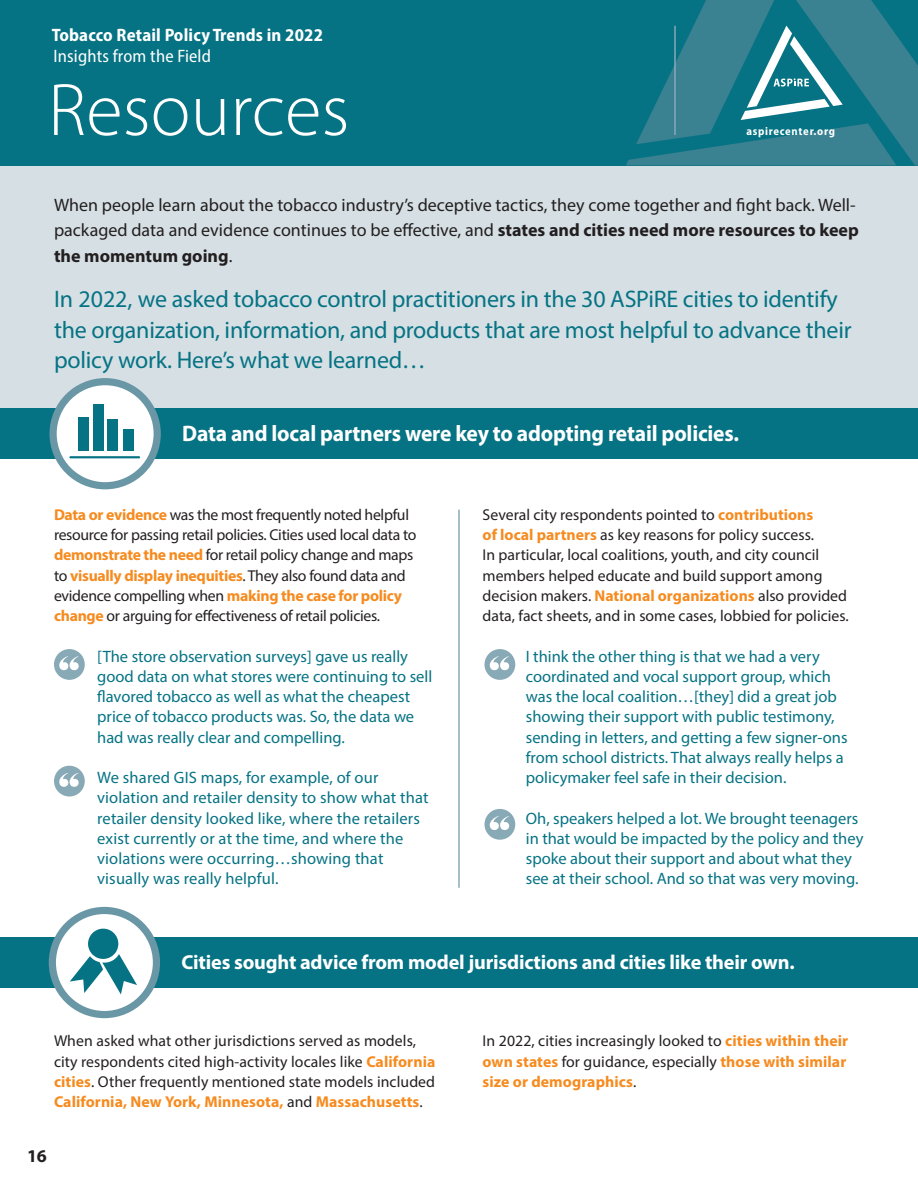
<style>
.page{position:relative;width:918px;height:1188px;background:#fff}
.page>*{position:absolute;margin:0;border:0;box-sizing:border-box;transform-origin:0 0}
.Brief_Head{font:300 75px "Myriad Pro";color:#fff}
.Key_Takeaway{font:24px/30.3px "Myriad Pro";letter-spacing:-.01em;color:#067384}
.Heading{font:700 22.5px "Myriad Pro";letter-spacing:-.01em;color:#fff;scale:.96 1}
.Heading-2{font:700 20.25px "Myriad Pro";letter-spacing:-.01em;color:#fff}
.Paragraph{font:18px/25.5px "Myriad Pro";color:#231f20}
.Brief_Head-2{font:700 semi-condensed 18px "Myriad Pro";letter-spacing:.01em;color:#fff}
.Brief_Head-3{font:semi-condensed 18px "Myriad Pro";letter-spacing:.01em;color:#fff}
.t1{font:700 18px "Myriad Pro";color:#231f20}
.t2{font:16.5px/20.2px "Myriad Pro";color:#067384}
.Paragraph-2{font:15.75px/20.2px "Myriad Pro";color:#231f20}
.Paragraph-3{font:15.75px/20.2px "Myriad Pro";letter-spacing:-.02em;color:#231f20}
.Paragraph-4{font:700 15.75px/20.2px "Myriad Pro";letter-spacing:.005em;color:#f68b1f;text-align:justify}
.t3{font:700 semi-condensed 11.55px "Myriad Pro";letter-spacing:.06em;color:#fff}
.s1{font-weight:700}
.s2{font-weight:700;color:#f68b1f}
.s3{font-weight:400;color:#231f20}
</style>
<div class="page">
<div style="left:0;top:145px;width:918px;height:269px;background:#d6e0e4"></div>
<div style="left:0;top:0;width:918px;height:165px;background:#067384"></div>
<svg style="left:626px;top:0;width:292px;height:165px"></svg>
<hr style="left:674px;top:26px;width:2px;height:109px;background:#88a9b6">
<div style="left:0;top:408px;width:918px;height:51px;background:#067384"></div>
<div style="left:485px;top:649px;width:30px;height:31px;background:#88a9b6;border-radius:50%"></div>
<svg style="left:490px;top:656px;width:19px;height:14px"></svg>
<div style="left:485px;top:809px;width:30px;height:31px;background:#88a9b6;border-radius:50%"></div>
<svg style="left:490px;top:816px;width:19px;height:14px"></svg>
<hr style="left:458px;top:510px;width:2px;height:378px;background:#88a9b6">
<div style="left:54px;top:649px;width:31px;height:31px;background:#88a9b6;border-radius:50%"></div>
<svg style="left:59px;top:656px;width:20px;height:14px"></svg>
<div style="left:54px;top:766px;width:31px;height:30px;background:#88a9b6;border-radius:50%"></div>
<svg style="left:59px;top:773px;width:20px;height:14px"></svg>
<div style="left:53px;top:382px;width:104px;height:104px;background:#fff;border-radius:50%"></div>
<div style="left:49px;top:378px;width:112px;height:111px;border:7px solid #6997a6;border-radius:50%"></div>
<hr style="left:69px;top:456px;width:71px;height:2px;background:#067384">
<div style="left:78px;top:417px;width:10px;height:34px;background:#067384"></div>
<div style="left:93px;top:404px;width:11px;height:47px;background:#067384"></div>
<div style="left:108px;top:419px;width:10px;height:32px;background:#067384"></div>
<div style="left:123px;top:429px;width:10px;height:22px;background:#067384"></div>
<div style="left:0;top:937px;width:917px;height:51px;background:#067384"></div>
<svg style="left:52px;top:910px;width:104px;height:105px"></svg>
<div style="left:49px;top:907px;width:111px;height:111px;border:7px solid #6997a6;border-radius:50%"></div>
<svg style="left:70px;top:929px;width:67px;height:66px"></svg>
<p class="Brief_Head-2" style="left:52px;top:23px;width:273px">Tobacco Retail Policy Trends in 2022</p>
<p class="Brief_Head-3" style="left:53px;top:45px;width:159px">Insights from the Field</p>
<p class="Brief_Head" style="left:48px;top:65px;width:303px">Resources</p>
<p class="t3" style="left:746px;top:125px;width:90px">aspirecenter.org</p>
<p class="Paragraph" style="left:54px;top:192px;width:806px">When people learn about the tobacco industry’s deceptive tactics, they come together and fight back. Well&shy;packaged data and evidence continues to be effective, and <span class="s1">states and cities need more resources to keep the momentum going</span>.</p>
<p class="Key_Takeaway" style="left:54px;top:284px;width:799px">In 2022, we asked tobacco control practitioners in the 30 ASPiRE cities to identify the organization, information, and products that are most helpful to advance their policy work. Here’s what we learned…</p>
<p class="Heading" style="left:182px;top:418px;width:581px">Data and local partners were key to adopting retail policies.</p>
<p class="Paragraph-3" style="left:54px;top:504px;width:364px"><span class="s2">Data or evidence</span> was the most frequently noted helpful resource for passing retail policies. Cities used local data to <span class="s2">demonstrate the need</span> for retail policy change and maps to <span class="s2">visually display inequities</span>. They also found data and evidence compelling when <span class="s2">making the case for policy change</span> or arguing for effectiveness of retail policies.</p>
<p class="t2" style="left:97px;top:646px;width:337px">[The store observation surveys] gave us really good data on what stores were continuing to sell flavored tobacco as well as what the cheapest price of tobacco products was. So, the data we had was really clear and compelling.</p>
<p class="t2" style="left:97px;top:767px;width:333px">We shared GIS maps, for example, of our violation and retailer density to show what that retailer density looked like, where the retailers exist currently or at the time, and where the violations were occurring…showing that visually was really helpful.</p>
<p class="Paragraph-2" style="left:483px;top:504px;width:368px">Several city respondents pointed to <span class="s2">contributions<br>of local partners</span> as key reasons for policy success.<br>In particular, local coalitions, youth, and city council members helped educate and build support among decision makers. <span class="s2">National organizations</span> also provided data, fact sheets, and in some cases, lobbied for policies.</p>
<p class="t2" style="left:526px;top:646px;width:323px">I think the other thing is that we had a very coordinated and vocal support group, which was the local coalition…[they] did a great job showing their support with public testimony, sending in letters, and getting a few signer-ons from school districts. That always really helps a policymaker feel safe in their decision.</p>
<p class="t2" style="left:526px;top:808px;width:339px">Oh, speakers helped a lot. We brought teenagers in that would be impacted by the policy and they spoke about their support and about what they see at their school. And so that was very moving.</p>
<p class="Heading-2" style="left:182px;top:949px;width:615px">Cities sought advice from model jurisdictions and cities like their own.</p>
<p class="Paragraph-2" style="left:54px;top:1031px;width:383px">When asked what other jurisdictions served as models, city respondents cited high-activity locales like <span class="s2">California cities</span>. Other frequently mentioned state models included <span class="s2">California, New York, Minnesota,</span> and <span class="s2">Massachusetts</span>.</p>
<p class="Paragraph-4" style="left:483px;top:1030px;width:367px"><span class="s3">In 2022, cities increasingly looked to</span> cities within their own states <span class="s3">for guidance, especially</span> those with similar size or demographics<span class="s3">.</span></p>
<p class="t1" style="left:27px;top:1144px;width:21px">16</p>
</div>
